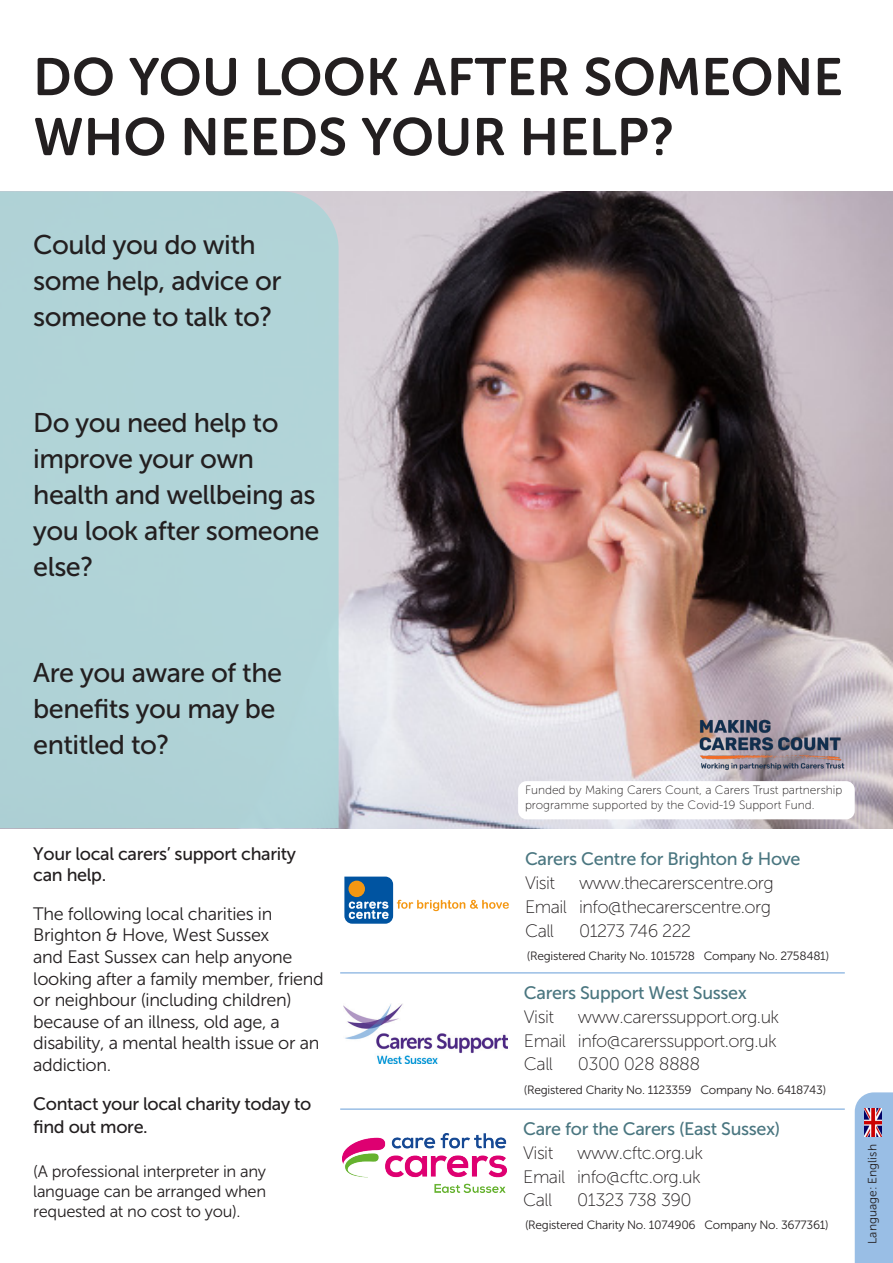
<style>
.page{position:relative;width:893px;height:1263px;background:#fff}
.page>*{position:absolute;margin:0;border:0;box-sizing:border-box;transform-origin:0 0}
.t1{font:52.5px/60px "Museo Sans Rounded 700";letter-spacing:.01em;color:#231f20}
.Body_Copy{font:27px/36px "Museo Sans 500";letter-spacing:-.02em;color:#231f20}
.Body_Copy-2{font:18px/21.6px "Museo Sans 300";letter-spacing:-.02em;color:#231f20}
.Headers{font:18px "Museo Sans 100";letter-spacing:-.03em;color:#231f20}
.Body_Copy-3{font:18px/21.6px "Museo Sans 500";letter-spacing:-.02em;color:#231f20}
.Headers-2{font:18px "Museo Sans 500";letter-spacing:-.02em;color:#4a7680}
.Body_Copy-4{font:16.5px/19.8px "Museo Sans 300";letter-spacing:-.02em;color:#231f20;text-align:justify}
.Headers-3{font:12px "Museo Sans 300";letter-spacing:-.02em;color:#231f20}
.t2{font:12px/14.4px "Museo Sans 100";color:#231f20}
.Headers-4{font:12px "Museo Sans 300";color:#231f20}
</style>
<div class="page">
<img style="left:339px;top:191px;width:554px;height:637px">
<div style="left:0;top:191px;width:339px;height:637px;background:#b1d4d7"></div>
<svg style="left:344px;top:876px;width:165px;height:48px"></svg>
<img style="left:342px;top:1133px;width:165px;height:60px">
<img style="left:343px;top:1004px;width:165px;height:59px">
<div style="left:518px;top:781px;width:337px;height:38px;background:#fff;border-radius:9px"></div>
<hr style="left:340px;top:972px;width:505px;height:2px;background:#99bee5">
<hr style="left:340px;top:1108px;width:505px;height:2px;background:#99bee5">
<div style="left:855px;top:1092px;width:38px;height:171px;background:#99bee5"></div>
<img style="left:865px;top:1108px;width:16px;height:28px">
<img style="left:693px;top:717px;width:157px;height:64px">
<p class="t1" style="left:33px;top:47px;width:811px">DO YOU LOOK AFTER SOMEONE<br>WHO NEEDS YOUR HELP?</p>
<p class="Body_Copy" style="left:33px;top:227px;width:250px">Could you do with some help, advice or someone to talk to?</p>
<p class="Body_Copy" style="left:33px;top:405px;width:288px">Do you need help to improve your own health and wellbeing as you look after someone else?</p>
<p class="Body_Copy" style="left:33px;top:655px;width:250px">Are you aware of the benefits you may be entitled to?</p>
<p class="Body_Copy-3" style="left:33px;top:843px;width:264px">Your local carers’ support charity can help.</p>
<p class="Body_Copy-2" style="left:33px;top:903px;width:292px">The following local charities in<br>Brighton &amp; Hove, West Sussex<br>and East Sussex can help anyone looking after a family member, friend or neighbour (including children) because of an illness, old age, a disability, a mental health issue or an addiction.</p>
<p class="Body_Copy-3" style="left:33px;top:1092px;width:280px;line-height:23.4px">Contact your local charity today to find out more.</p>
<p class="Body_Copy-4" style="left:33px;top:1162px;width:234px">(A professional interpreter in any language can be arranged when requested at no cost to you).</p>
<p class="t2" style="left:525px;top:783px;width:319px">Funded by Making Carers Count, a Carers Trust partnership programme supported by the Covid-19 Support Fund.</p>
<p class="Headers-2" style="left:525px;top:849px;width:277px">Carers Centre for Brighton &amp; Hove</p>
<p class="Headers" style="left:525px;top:873px;width:32px">Visit</p>
<p class="Headers" style="left:579px;top:873px;width:196px">www.thecarerscentre.org</p>
<p class="Headers" style="left:525px;top:897px;width:248px">Email info@thecarerscentre.org</p>
<p class="Headers" style="left:525px;top:921px;width:31px">Call</p>
<p class="Headers" style="left:579px;top:921px;width:114px">01273 746 222</p>
<p class="Headers-3" style="left:527px;top:950px;width:304px">(Registered Charity No. 1015728 Company No. 2758481)</p>
<p class="Headers-2" style="left:524px;top:982px;width:224px">Carers Support West Sussex</p>
<p class="Headers" style="left:524px;top:1007px;width:32px">Visit</p>
<p class="Headers" style="left:578px;top:1007px;width:203px">www.carerssupport.org.uk</p>
<p class="Headers" style="left:524px;top:1031px;width:254px">Email info@carerssupport.org.uk</p>
<p class="Headers" style="left:524px;top:1054px;width:31px">Call</p>
<p class="Headers" style="left:578px;top:1054px;width:124px">0300 028 8888</p>
<p class="Headers-3" style="left:524px;top:1083px;width:304px">(Registered Charity No. 1123359 Company No. 6418743)</p>
<p class="Headers-2" style="left:523px;top:1119px;width:259px">Care for the Carers (East Sussex)</p>
<p class="Headers" style="left:523px;top:1143px;width:32px">Visit</p>
<p class="Headers" style="left:577px;top:1143px;width:127px">www.cftc.org.uk</p>
<p class="Headers" style="left:523px;top:1167px;width:179px">Email info@cftc.org.uk</p>
<p class="Headers" style="left:523px;top:1191px;width:31px">Call</p>
<p class="Headers" style="left:577px;top:1191px;width:116px">01323 738 390</p>
<p class="Headers-3" style="left:525px;top:1219px;width:305px">(Registered Charity No. 1074906 Company No. 3677361)</p>
<p class="Headers-4" style="left:866px;top:1244px;width:101px;rotate:-90deg">Language: English</p>
</div>
